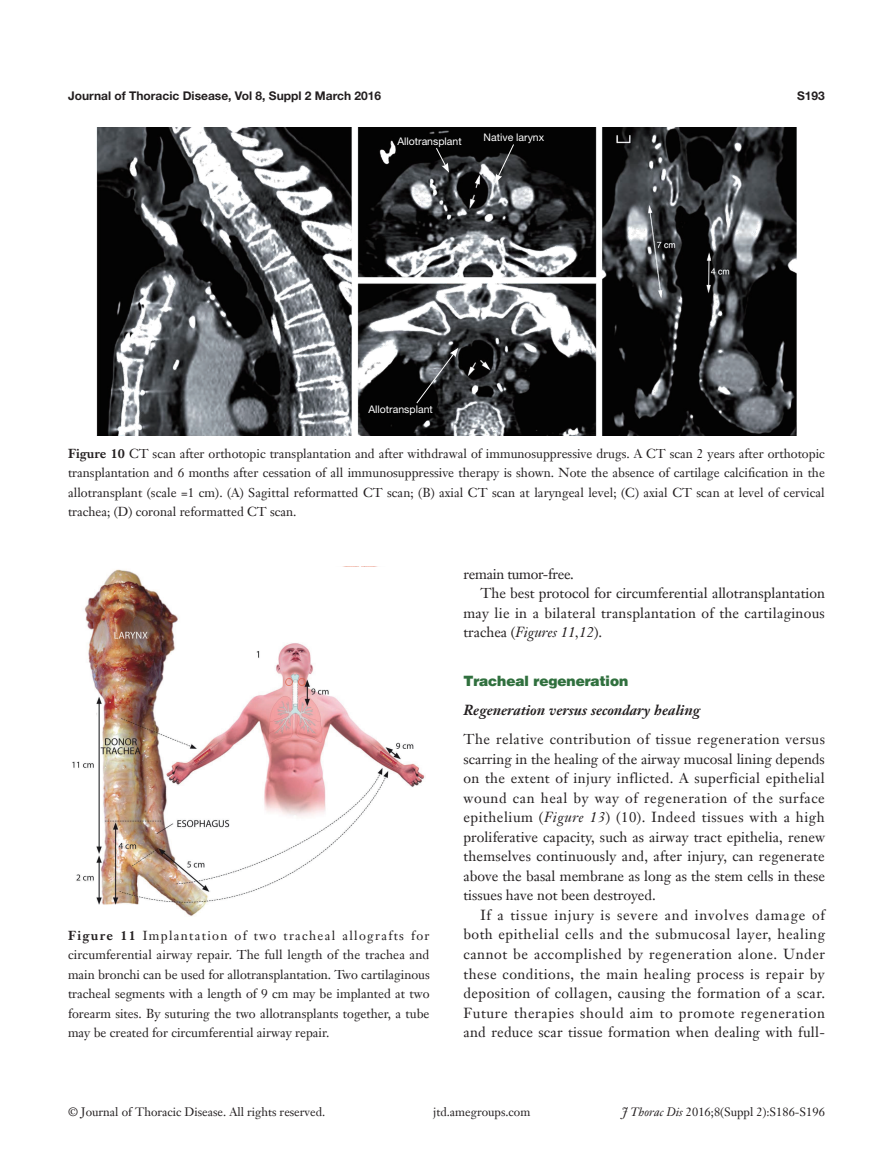
<style>
.page{position:relative;width:893px;height:1170px;background:#fff}
.page>*{position:absolute;margin:0;border:0;box-sizing:border-box;transform-origin:0 0}
.t1{font:14.25px/19.5px "Janson Text LT";color:#231f20;text-align:justify}
.t2{font:14.25px "Janson Text LT";letter-spacing:.02em;color:#231f20}
.t3{font:italic 700 14.25px "Janson Text LT";color:#231f20}
.t4{font:italic 14.25px "Janson Text LT";color:#231f20}
.t5{font:900 14.25px "Helvetica";color:#30703e}
.t6{font:14.25px "Janson Text LT";letter-spacing:-.02em;color:#231f20}
.t7{font:12.75px/19.5px "Janson Text LT";color:#231f20;text-align:justify}
.t8{font:12px "Janson Text LT";color:#231f20}
.t9{font:700 12px "Helvetica Neue LT Pro";color:#231f20}
.t10{font:10.5px "Helvetica Neue LT Pro";color:#fff}
.s1{font-weight:700}
.s2{font-style:normal}
.s3{font-style:italic}
</style>
<div class="page">
<img style="left:88px;top:651px;width:337px;height:265px">
<img style="left:72px;top:731px;width:52px;height:185px">
<img style="left:84px;top:566px;width:294px;height:85px">
<img style="left:96px;top:128px;width:700px;height:307px">
<svg style="left:96px;top:236px;width:241px;height:199px;background:#55585b"></svg>
<svg style="left:616px;top:281px;width:129px;height:76px;background:#242527"></svg>
<svg style="left:416px;top:348px;width:42px;height:56px;background:#3d3f42"></svg>
<svg style="left:435px;top:147px;width:14px;height:26px"></svg>
<svg style="left:495px;top:143px;width:20px;height:40px"></svg>
<p class="t9" style="left:68px;top:88px;width:315px">Journal of Thoracic Disease, Vol 8, Suppl 2 March 2016</p>
<p class="t9" style="left:797px;top:88px;width:29px">S193</p>
<p class="t10" style="left:397px;top:135px;width:66px">Allotransplant</p>
<p class="t10" style="left:484px;top:131px;width:62px">Native larynx</p>
<p class="t10" style="left:368px;top:403px;width:66px">Allotransplant</p>
<p class="t7" style="left:68px;top:443px;width:758px"><span class="s1">Figure 10</span> CT scan after orthotopic transplantation and after withdrawal of immunosuppressive drugs. A CT scan 2 years after orthotopic transplantation and 6 months after cessation of all immunosuppressive therapy is shown. Note the absence of cartilage calcification in the allotransplant (scale =1 cm). (A) Sagittal reformatted CT scan; (B) axial CT scan at laryngeal level; (C) axial CT scan at level of cervical trachea; (D) coronal reformatted CT scan.</p>
<p class="t7" style="left:68px;top:925px;width:363px"><span class="s1">Figure 11</span> Implantation of two tracheal allografts for circumferential airway repair. The full length of the trachea and main bronchi can be used for allotransplantation. Two cartilaginous tracheal segments with a length of 9 cm may be implanted at two forearm sites. By suturing the two allotransplants together, a tube may be created for circumferential airway repair.</p>
<p class="t6" style="left:463px;top:564px;width:112px">remain tumor-free.</p>
<p class="t1" style="left:480px;top:583px;width:346px">The best protocol for circumferential allotransplantation</p>
<p class="t2" style="left:463px;top:603px;width:363px">may lie in a bilateral transplantation of the cartilaginous</p>
<p class="t4" style="left:463px;top:623px;width:140px"><span class="s2">trachea (</span>Figures 11,12<span class="s2">).</span></p>
<p class="t5" style="left:463px;top:671px;width:166px">Tracheal regeneration</p>
<p class="t3" style="left:463px;top:701px;width:238px">Regeneration versus secondary healing</p>
<p class="t1" style="left:463px;top:729px;width:363px">The relative contribution of tissue regeneration versus scarring in the healing of the airway mucosal lining depends on the extent of injury inflicted. A superficial epithelial wound can heal by way of regeneration of the surface epithelium (<span class="s3">Figure 13</span>) (10). Indeed tissues with a high proliferative capacity, such as airway tract epithelia, renew themselves continuously and, after injury, can regenerate above the basal membrane as long as the stem cells in these tissues have not been destroyed.</p>
<p class="t1" style="left:463px;top:905px;width:363px;text-indent:17px">If a tissue injury is severe and involves damage of both epithelial cells and the submucosal layer, healing cannot be accomplished by regeneration alone. Under these conditions, the main healing process is repair by deposition of collagen, causing the formation of a scar.<br>Future therapies should aim to promote regeneration and reduce scar tissue formation when dealing with full-</p>
<p class="t8" style="left:68px;top:1104px;width:259px">© Journal of Thoracic Disease. All rights reserved.</p>
<p class="t8" style="left:433px;top:1104px;width:99px">jtd.amegroups.com</p>
<p class="t8" style="left:622px;top:1104px;width:205px"><span class="s3">J Thorac Dis</span> 2016;8(Suppl 2):S186-S196</p>
</div>
